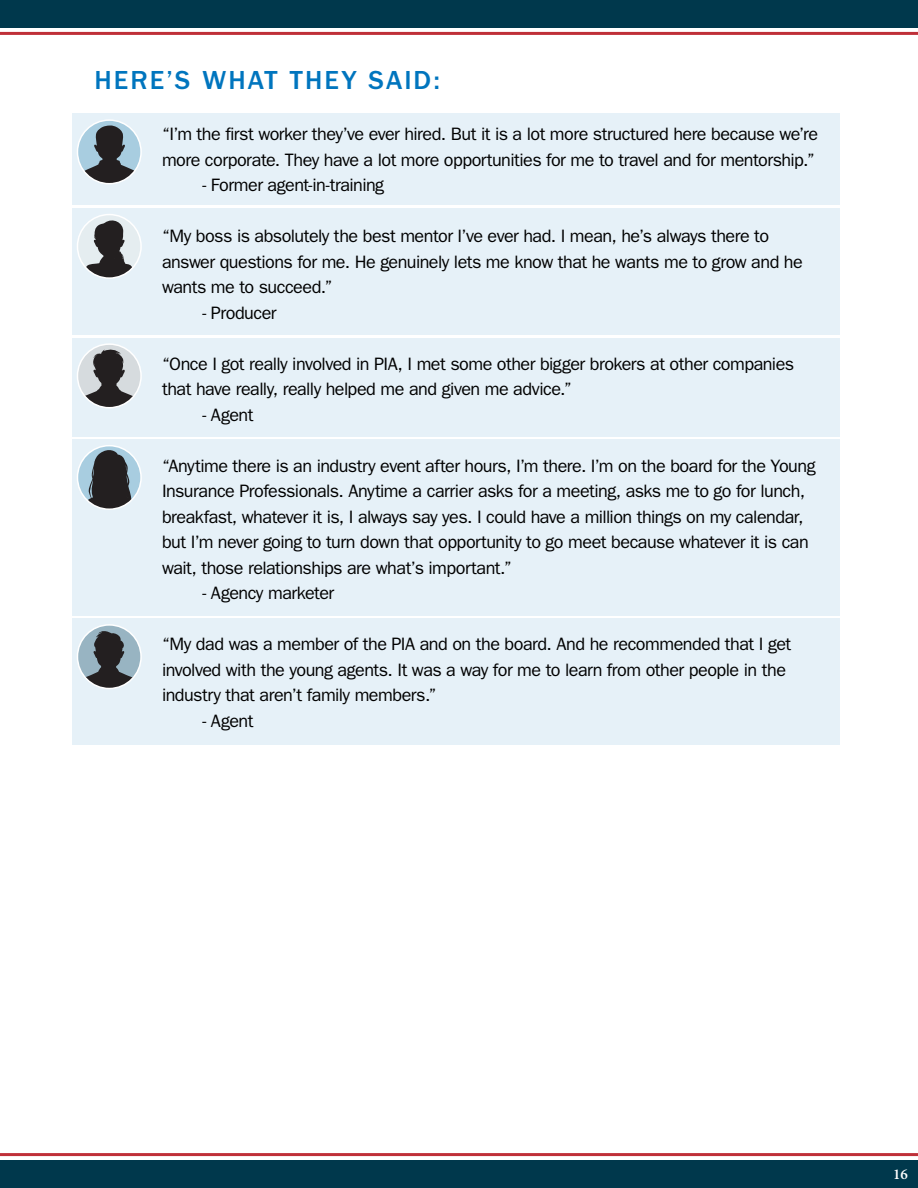
<style>
.page{position:relative;width:918px;height:1188px;background:#fff}
.page>*{position:absolute;margin:0;border:0;box-sizing:border-box;transform-origin:0 0}
.t1{font:500 27px "ITC Franklin Gothic Std";letter-spacing:.075em;color:#0075be}
.t2{font:18px/25.5px "ITC Franklin Gothic Std";letter-spacing:-.03em;color:#000}
.t3{font:600 15px "Minion Pro";color:#fff}
</style>
<div class="page">
<div style="left:0;top:1161px;width:918px;height:27px;background:#00384c"></div>
<hr style="left:0;top:1153px;width:918px;height:3px;background:#bf2f38">
<div style="left:0;top:0;width:918px;height:27px;background:#00384c"></div>
<hr style="left:0;top:32px;width:918px;height:3px;background:#bf2f38">
<div style="left:72px;top:114px;width:768px;height:91px;background:#e6f1f8"></div>
<div style="left:72px;top:208px;width:768px;height:127px;background:#e6f1f8"></div>
<div style="left:72px;top:619px;width:768px;height:126px;background:#e6f1f8"></div>
<div style="left:72px;top:338px;width:768px;height:98px;background:#e6f1f8"></div>
<div style="left:72px;top:439px;width:768px;height:177px;background:#e6f1f8"></div>
<svg style="left:77px;top:120px;width:64px;height:64px"></svg>
<svg style="left:84px;top:125px;width:51px;height:59px;background:#6a777f"></svg>
<div style="left:77px;top:119px;width:65px;height:65px;border:1px solid #fff;border-radius:50%"></div>
<div style="left:77px;top:215px;width:64px;height:63px;background:#e5edf0;border-radius:50%"></div>
<svg style="left:86px;top:217px;width:47px;height:60px"></svg>
<div style="left:77px;top:214px;width:65px;height:65px;border:1px solid #fff;border-radius:50%"></div>
<svg style="left:77px;top:625px;width:64px;height:64px"></svg>
<svg style="left:85px;top:631px;width:48px;height:58px;background:#616b71"></svg>
<div style="left:77px;top:624px;width:65px;height:65px;border:1px solid #fff;border-radius:50%"></div>
<svg style="left:77px;top:344px;width:64px;height:64px"></svg>
<svg style="left:85px;top:349px;width:49px;height:58px;background:#78787a"></svg>
<div style="left:77px;top:343px;width:65px;height:65px;border:1px solid #fff;border-radius:50%"></div>
<svg style="left:77px;top:446px;width:64px;height:63px"></svg>
<svg style="left:88px;top:447px;width:44px;height:62px;background:#51565b"></svg>
<div style="left:77px;top:445px;width:65px;height:65px;border:1px solid #fff;border-radius:50%"></div>
<h1 class="t1" style="left:94px;top:65px;width:347px">HERE’S WHAT THEY SAID:</h1>
<p class="t2" style="left:162px;top:121px;width:658px">“I’m the first worker they’ve ever hired. But it is a lot more structured here because we’re more corporate. They have a lot more opportunities for me to travel and for mentorship.”</p>
<p class="t2" style="left:202px;top:172px;width:183px">- Former agent-in-training</p>
<p class="t2" style="left:162px;top:223px;width:642px">“My boss is absolutely the best mentor I’ve ever had. I mean, he’s always there to answer questions for me. He genuinely lets me know that he wants me to grow and he wants me to succeed.”</p>
<p class="t2" style="left:202px;top:300px;width:76px">- Producer</p>
<p class="t2" style="left:162px;top:351px;width:634px">“Once I got really involved in PIA, I met some other bigger brokers at other companies that have really, really helped me and given me advice.”</p>
<p class="t2" style="left:202px;top:402px;width:52px">- Agent</p>
<p class="t2" style="left:162px;top:453px;width:655px">“Anytime there is an industry event after hours, I’m there. I’m on the board for the Young Insurance Professionals. Anytime a carrier asks for a meeting, asks me to go for lunch, breakfast, whatever it is, I always say yes. I could have a million things on my calendar, but I’m never going to turn down that opportunity to go meet because whatever it is can wait, those relationships are what’s important.”</p>
<p class="t2" style="left:202px;top:580px;width:133px">- Agency marketer</p>
<p class="t2" style="left:162px;top:631px;width:631px">“My dad was a member of the PIA and on the board. And he recommended that I get involved with the young agents. It was a way for me to learn from other people in the industry that aren’t family members.”</p>
<p class="t2" style="left:202px;top:708px;width:52px">- Agent</p>
<p class="t3" style="left:893px;top:1164px;width:16px">16</p>
</div>
